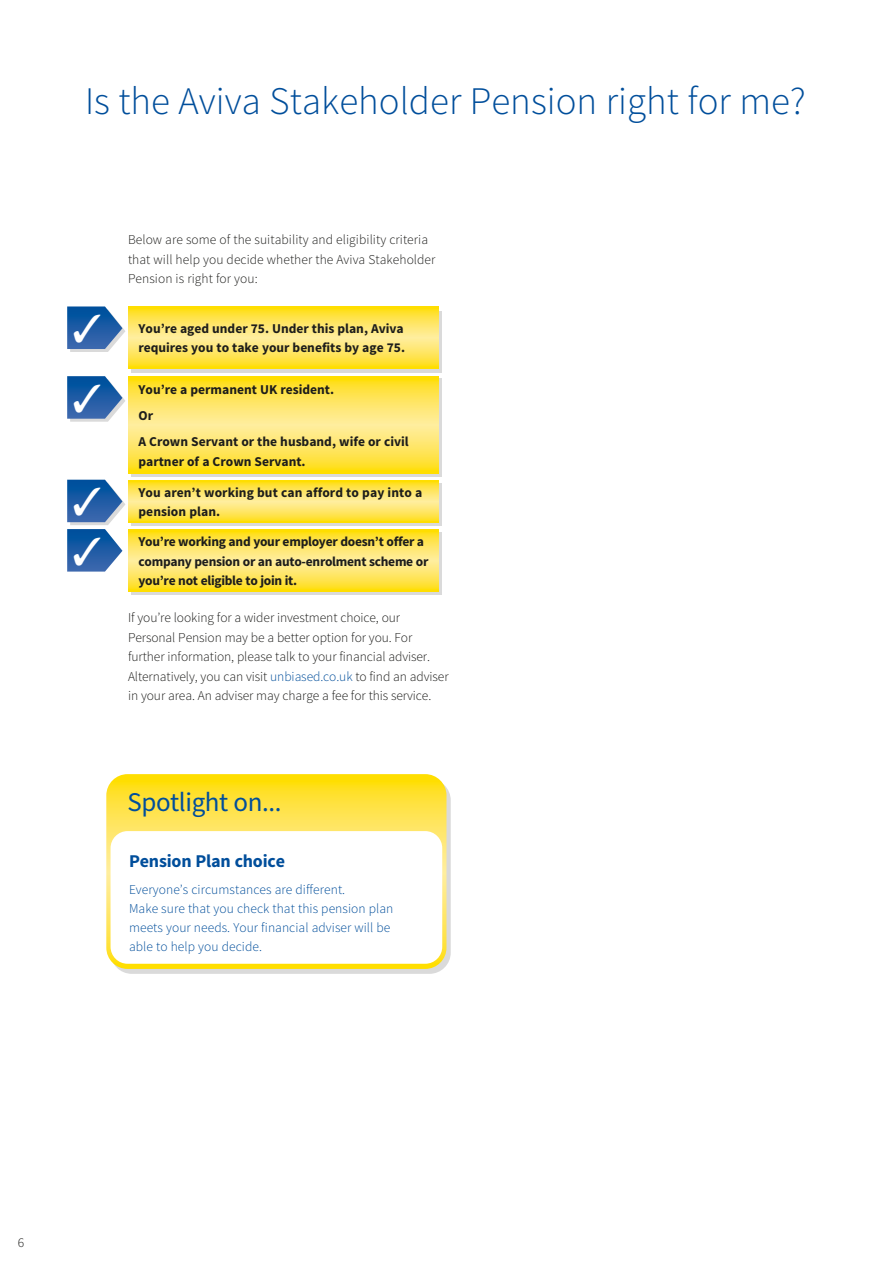
<style>
.page{position:relative;width:893px;height:1263px;background:#fff}
.page>*{position:absolute;margin:0;border:0;box-sizing:border-box;transform-origin:0 0}
.t1{font:300 39px "Source Sans Pro";color:#004e9b}
.t2{font:27px "Source Sans Pro";letter-spacing:-.015em;color:#004e9b}
.t3{font:700 18px "Source Sans Pro";letter-spacing:-.01em;color:#004e9b}
.t4{font:300 13.5px/19.5px "Source Sans Pro";letter-spacing:-.005em;color:#1d1d1b}
.t5{font:700 13.5px/26px "Source Sans Pro";color:#1d1d1b}
.t6{font:300 13.5px/18.9px "Source Sans Pro";letter-spacing:.005em;color:#004e9b}
.t7{font:700 13.5px/19.5px "Source Sans Pro";letter-spacing:-.02em;color:#1d1d1b}
.s1{color:#fff}
.s2{color:#004e9b}
</style>
<div class="page">
<div style="left:111px;top:779px;width:340px;height:195px;background:#dadada;border-radius:21px"></div>
<svg style="left:106px;top:774px;width:340px;height:195px;background:#fee23c"></svg>
<div style="left:111px;top:831px;width:331px;height:133px;background:#fff;border-radius:17px"></div>
<div style="left:131px;top:311px;width:311px;height:62px;background:linear-gradient(to right,#dadada,#dadada)"></div>
<svg style="left:128px;top:306px;width:311px;height:62px;background:#ffe559"></svg>
<svg style="left:67px;top:306px;width:58px;height:46px"></svg>
<div style="left:131px;top:379px;width:311px;height:98px;background:#dadada"></div>
<svg style="left:67px;top:376px;width:58px;height:46px"></svg>
<svg style="left:128px;top:376px;width:311px;height:98px;background:#ffe559"></svg>
<div style="left:131px;top:483px;width:311px;height:42px;background:#dadada"></div>
<svg style="left:128px;top:480px;width:311px;height:43px;background:#ffe558"></svg>
<div style="left:131px;top:532px;width:311px;height:62px;background:linear-gradient(to right,#dadada,#dadada)"></div>
<svg style="left:128px;top:529px;width:311px;height:62px;background:#ffe559"></svg>
<svg style="left:67px;top:480px;width:58px;height:92px"></svg>
<h1 class="t1" style="left:85px;top:78px;width:722px">Is the Aviva Stakeholder Pension right for me?</h1>
<p class="t4" style="left:128px;top:230px;width:309px">Below are some of the suitability and eligibility criteria that will help you decide whether the Aviva Stakeholder<br>Pension is right for you:</p>
<p class="t5" style="left:138px;top:316px;width:267px">You’re aged under 75. Under this plan, Aviva</p>
<p class="t5" style="left:72px;top:335px;width:334px"><sup>✓</sup> requires you to take your benefits by age 75.</p>
<p class="t5" style="left:138px;top:377px;width:272px;text-indent:-66px"><span class="s1">✓</span> You’re a permanent UK resident.<br>Or<br>A Crown Servant or the husband, wife or civil</p>
<p class="t5" style="left:138px;top:449px;width:169px">partner of a Crown Servant.</p>
<p class="t5" style="left:138px;top:483px;width:285px;line-height:19.5px">You aren’t working but can afford to pay into a pension plan.</p>
<p class="t7" style="left:138px;top:532px;width:291px">You’re working and your employer doesn’t offer a company pension or an auto-enrolment scheme or you’re not eligible to join it.</p>
<p class="t4" style="left:128px;top:608px;width:322px">If you’re looking for a wider investment choice, our Personal Pension may be a better option for you. For further information, please talk to your financial adviser.<br>Alternatively, you can visit <span class="s2">unbiased.co.uk</span> to find an adviser in your area. An adviser may charge a fee for this service.</p>
<h2 class="t2" style="left:128px;top:785px;width:155px">Spotlight on...</h2>
<h3 class="t3" style="left:129px;top:849px;width:158px">Pension Plan choice</h3>
<p class="t6" style="left:129px;top:880px;width:266px">Everyone’s circumstances are different.<br>Make sure that you check that this pension plan meets your needs. Your financial adviser will be able to help you decide.</p>
<p class="t4" style="left:18px;top:1232px;width:8px">6</p>
</div>
